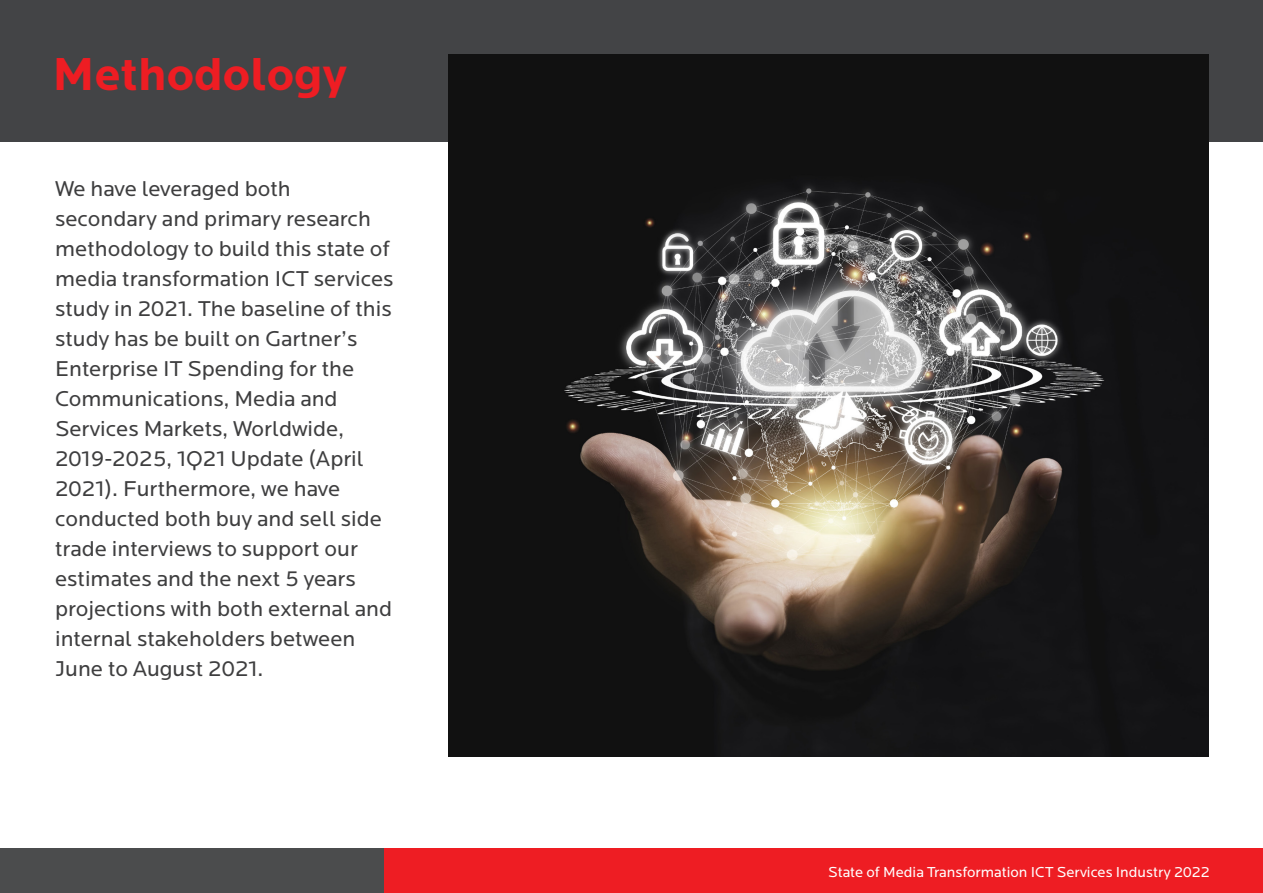
<style>
.page{position:relative;width:1263px;height:893px;background:#fff}
.page>*{position:absolute;margin:0;border:0;box-sizing:border-box;transform-origin:0 0}
.t1{font:700 48px "Locator";color:#ee1d23}
.t2{font:22.35px/30px "Locator";color:#3e3e3f}
.t3{font:15px "Locator";color:#fff}
</style>
<div class="page">
<div style="left:0;top:0;width:1263px;height:141px;background:#434446"></div>
<div style="left:383px;top:848px;width:880px;height:45px;background:#ee1d23"></div>
<div style="left:0;top:848px;width:383px;height:45px;background:#4b4c4d"></div>
<img style="left:449px;top:54px;width:760px;height:703px">
<h1 class="t1" style="left:53px;top:47px;width:296px">Methodology</h1>
<p class="t2" style="left:55px;top:174px;width:340px">We have leveraged both secondary and primary research methodology to build this state of media transformation ICT services study in 2021. The baseline of this study has be built on Gartner’s<br>Enterprise IT Spending for the<br>Communications, Media and<br>Services Markets, Worldwide,<br>2019-2025, 1Q21 Update (April<br>2021). Furthermore, we have conducted both buy and sell side trade interviews to support our estimates and the next 5 years projections with both external and internal stakeholders between<br>June to August 2021.</p>
<p class="t3" style="left:828px;top:864px;width:383px">State of Media Transformation ICT Services Industry 2022</p>
</div>
